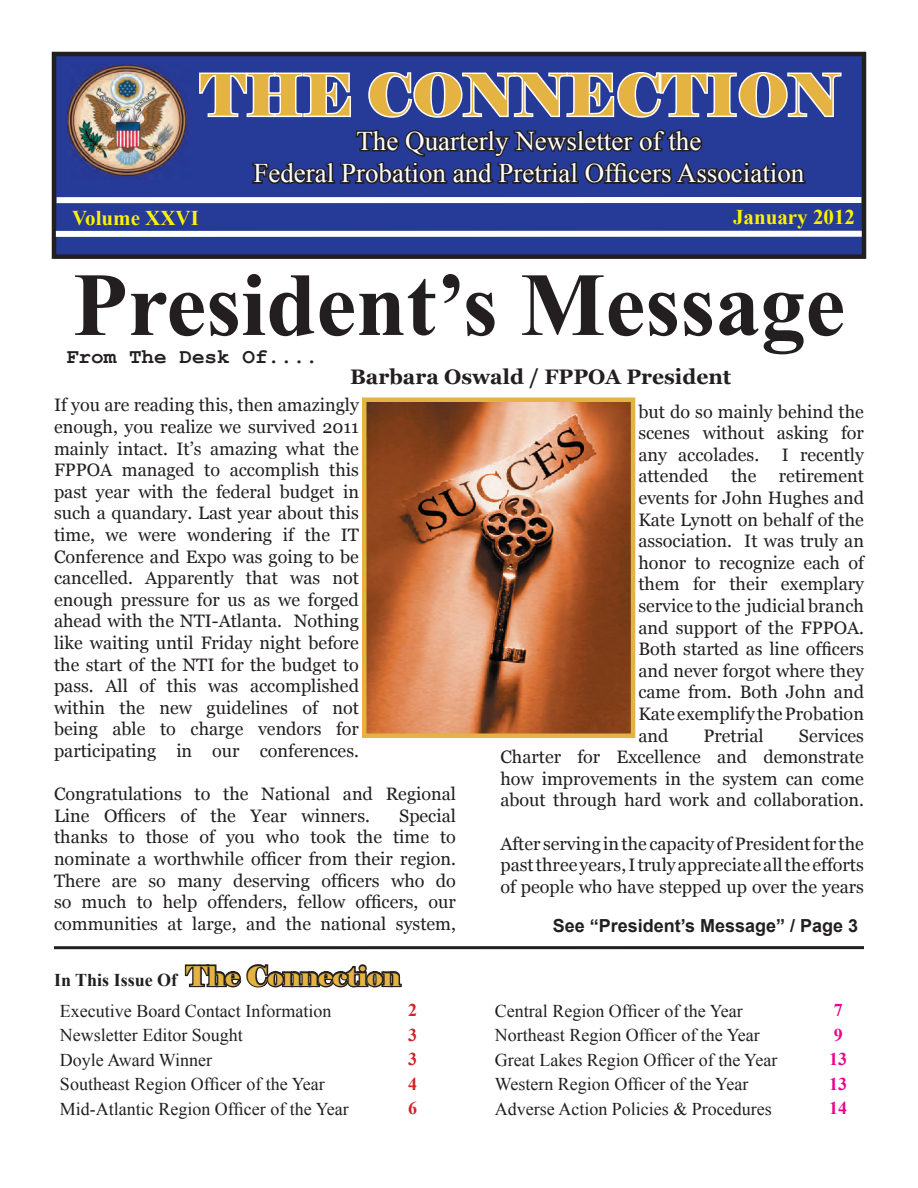
<style>
.page{position:relative;width:918px;height:1188px;background:#fff}
.page>*{position:absolute;margin:0;border:0;box-sizing:border-box;transform-origin:0 0}
.t1{font:700 90px "Times New Roman";color:#231f20}
.t2{font:57px "Elephant";color:#e4b341}
.t3{font:27px/32.4px "Times New Roman";color:#fff;text-align:center}
.t4{font:700 21px "Georgia";color:#231f20}
.t5{font:700 21px "Times New Roman";color:#fff101}
.t6{font:700 21px "Courier New";color:#231f20}
.t7{font:18px/21.6px "Georgia";color:#231f20;text-align:justify}
.t8{font:18px "Times New Roman";color:#231f20}
.t9{font:700 18px "Arial";color:#231f20}
.t10{font:700 18px "Times New Roman";color:#231f20}
.t11{font:700 18px "Times New Roman";color:#ed028c}
.t12{font:700 18px "Times New Roman";color:#d1232a}
.s1{font-family:"Elephant";font-weight:400;font-size:27px;color:#e4b341}
</style>
<div class="page">
<div style="left:54px;top:54px;width:810px;height:203px;background:#263a97"></div>
<svg style="left:199px;top:72px;width:152px;height:46px"></svg>
<svg style="left:368px;top:72px;width:474px;height:46px"></svg>
<div style="left:52px;top:52px;width:814px;height:207px;border:4px solid #231f20"></div>
<svg style="left:252px;top:129px;width:554px;height:56px"></svg>
<div style="left:57px;top:197px;width:804px;height:6px;background:#fff"></div>
<div style="left:56px;top:231px;width:806px;height:6px;background:#fff"></div>
<svg style="left:184px;top:964px;width:218px;height:24px"></svg>
<hr style="left:54px;top:946px;width:810px;height:3px;background:#231f20">
<img style="left:68px;top:65px;width:123px;height:115px">
<img style="left:367px;top:403px;width:263px;height:330px">
<div style="left:362px;top:398px;width:273px;height:340px;border:4px solid #e4b341"></div>
<h2 class="t2" style="left:200px;top:60px;width:642px">THE CONNECTION</h2>
<h3 class="t3" style="left:253px;top:124px;width:553px">The Quarterly Newsletter of the<br>Federal Probation and Pretrial Officers Association</h3>
<p class="t5" style="left:72px;top:203px;width:128px">Volume XXVI</p>
<p class="t5" style="left:733px;top:203px;width:123px">January 2012</p>
<h1 class="t1" style="left:73px;top:243px;width:774px">President’s Message</h1>
<p class="t6" style="left:66px;top:344px;width:254px">From The Desk Of....</p>
<p class="t4" style="left:350px;top:365px;width:383px">Barbara Oswald / FPPOA President</p>
<p class="t7" style="left:54px;top:394px;width:307px">If you are reading this, then amazingly enough, you realize we survived 2011 mainly intact. It’s amazing what the FPPOA managed to accomplish this past year with the federal budget in such a quandary. Last year about this time, we were wondering if the IT Conference and Expo was going to be cancelled. Apparently that was not enough pressure for us as we forged ahead with the NTI-Atlanta. Nothing like waiting until Friday night before the start of the NTI for the budget to pass. All of this was accomplished within the new guidelines of not being able to charge vendors for participating in our conferences.</p>
<p class="t7" style="left:54px;top:783px;width:403px">Congratulations to the National and Regional<br>Line Officers of the Year winners.</p>
<p class="t7" style="left:54px;top:805px;width:404px;text-indent:345px">Special thanks to those of you who took the time to nominate a worthwhile officer from their region.<br>There are so many deserving officers who do so much to help offenders, fellow officers, our communities at large, and the national system,</p>
<p class="t10" style="left:54px;top:967px;width:348px">In This Issue Of <span class="s1">The Connection</span></p>
<p class="t7" style="left:638px;top:401px;width:227px">but do so mainly behind the scenes without asking for any accolades.</p>
<p class="t7" style="left:782px;top:444px;width:84px">I recently</p>
<p class="t7" style="left:638px;top:465px;width:72px">attended</p>
<p class="t7" style="left:731px;top:465px;width:27px">the</p>
<p class="t7" style="left:638px;top:465px;width:227px;text-indent:141px">retirement events for John Hughes and Kate Lynott on behalf of the association. It was truly an honor to recognize each of them for their exemplary service to the judicial branch and support of the FPPOA.<br>Both started as line officers and never forgot where they came from. Both John and Kate exemplify the Probation and</p>
<p class="t7" style="left:704px;top:725px;width:62px">Pretrial</p>
<p class="t7" style="left:500px;top:725px;width:365px;text-indent:299px">Services Charter for Excellence and demonstrate how improvements in the system can come about through hard work and collaboration.</p>
<p class="t7" style="left:500px;top:833px;width:365px">After serving in the capacity of President for the past three years, I truly appreciate all the efforts of people who have stepped up over the years</p>
<p class="t9" style="left:553px;top:914px;width:307px">See “President’s Message” / Page 3</p>
<p class="t8" style="left:60px;top:999px;width:273px">Executive Board Contact Information</p>
<p class="t12" style="left:408px;top:998px;width:10px">2</p>
<p class="t8" style="left:495px;top:999px;width:249px">Central Region Officer of the Year</p>
<p class="t11" style="left:834px;top:998px;width:10px">7</p>
<p class="t8" style="left:60px;top:1023px;width:184px">Newsletter Editor Sought</p>
<p class="t12" style="left:408px;top:1022px;width:10px">3</p>
<p class="t8" style="left:495px;top:1023px;width:266px">Northeast Region Officer of the Year</p>
<p class="t11" style="left:834px;top:1022px;width:10px">9</p>
<p class="t8" style="left:60px;top:1047px;width:154px">Doyle Award Winner</p>
<p class="t12" style="left:408px;top:1047px;width:10px">3</p>
<p class="t8" style="left:495px;top:1047px;width:284px">Great Lakes Region Officer of the Year</p>
<p class="t11" style="left:829px;top:1047px;width:19px">13</p>
<p class="t8" style="left:60px;top:1072px;width:266px">Southeast Region Officer of the Year</p>
<p class="t12" style="left:408px;top:1071px;width:10px">4</p>
<p class="t8" style="left:495px;top:1072px;width:255px">Western Region Officer of the Year</p>
<p class="t11" style="left:829px;top:1071px;width:19px">13</p>
<p class="t8" style="left:60px;top:1096px;width:290px">Mid-Atlantic Region Officer of the Year</p>
<p class="t12" style="left:408px;top:1096px;width:10px">6</p>
<p class="t8" style="left:495px;top:1096px;width:278px">Adverse Action Policies &amp; Procedures</p>
<p class="t11" style="left:829px;top:1096px;width:19px">14</p>
</div>
